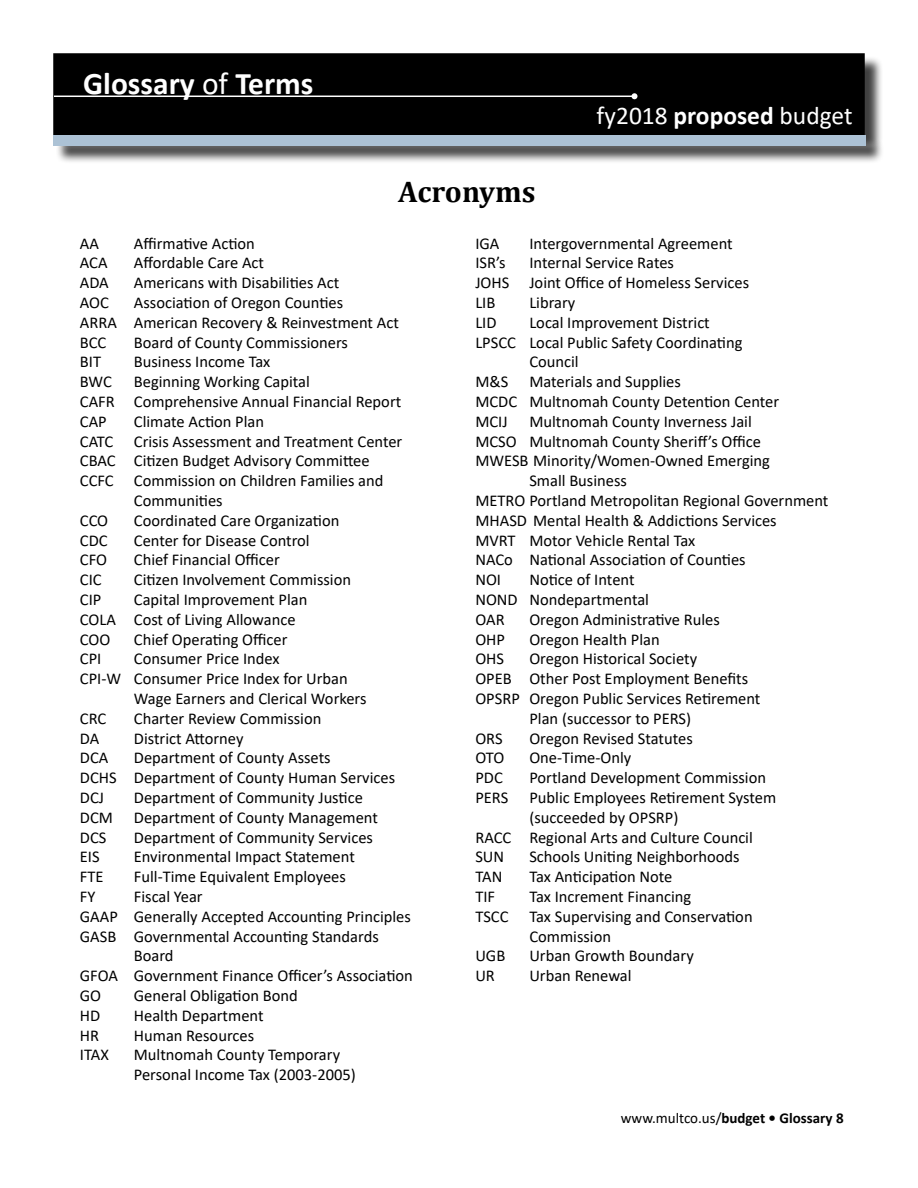
<style>
.page{position:relative;width:918px;height:1188px;background:#fff}
.page>*{position:absolute;margin:0;border:0;box-sizing:border-box;transform-origin:0 0}
.t1{font:700 31.5px "Calibri";color:#fff}
.t2{font:700 30px "Cambria";color:#000}
.t3{font:25.5px "Calibri";color:#fff}
.t4{font:16.5px/19.8px "Calibri";color:#000}
.t5{font:700 15px "Calibri";color:#000}
.s1{font-weight:400}
.s2{font-weight:700}
</style>
<div class="page">
<div style="left:54px;top:54px;width:810px;height:80px;background:#000"></div>
<div style="left:53px;top:53px;width:812px;height:82px;border:2px solid #000"></div>
<hr style="left:54px;top:96px;width:580px;height:1px;background:#fff">
<svg style="left:632px;top:93px;width:6px;height:6px"></svg>
<div style="left:56px;top:137px;width:828px;height:27px;background:#000;opacity:.75"></div>
<div style="left:53px;top:135px;width:812px;height:10px;background:#acc2d5"></div>
<h1 class="t1" style="left:83px;top:61px;width:232px">Glossary <span class="s1">of</span> Terms</h1>
<h3 class="t3" style="left:597px;top:98px;width:257px">fy2018 <span class="s2">proposed</span> budget</h3>
<h2 class="t2" style="left:398px;top:170px;width:139px">Acronyms</h2>
<p class="t4" style="left:475px;top:233px;width:26px">IGA</p>
<p class="t4" style="left:529px;top:233px;width:205px">Intergovernmental Agreement</p>
<p class="t4" style="left:475px;top:253px;width:32px">ISR’s</p>
<p class="t4" style="left:80px;top:233px;width:21px">AA</p>
<p class="t4" style="left:134px;top:233px;width:123px">Affirmative Action</p>
<p class="t4" style="left:80px;top:253px;width:29px">ACA</p>
<p class="t4" style="left:134px;top:253px;width:132px">Affordable Care Act</p>
<p class="t4" style="left:80px;top:272px;width:31px">ADA</p>
<p class="t4" style="left:134px;top:272px;width:207px">Americans with Disabilities Act</p>
<p class="t4" style="left:80px;top:292px;width:31px">AOC</p>
<p class="t4" style="left:475px;top:253px;width:275px;text-indent:54px">Internal Service Rates<br>JOHS Joint Office of Homeless Services<br>LIB</p>
<p class="t4" style="left:80px;top:292px;width:321px;text-indent:54px">Association of Oregon Counties<br>ARRA American Recovery &amp; Reinvestment Act<br>BCC</p>
<p class="t4" style="left:529px;top:292px;width:48px">Library</p>
<p class="t4" style="left:475px;top:312px;width:23px">LID</p>
<p class="t4" style="left:529px;top:312px;width:182px">Local Improvement District</p>
<p class="t4" style="left:475px;top:332px;width:269px">LPSCC Local Public Safety Coordinating</p>
<p class="t4" style="left:529px;top:352px;width:51px">Council</p>
<p class="t4" style="left:475px;top:371px;width:34px">M&amp;S</p>
<p class="t4" style="left:134px;top:332px;width:216px">Board of County Commissioners</p>
<p class="t4" style="left:80px;top:352px;width:23px">BIT</p>
<p class="t4" style="left:134px;top:352px;width:138px">Business Income Tax</p>
<p class="t4" style="left:80px;top:371px;width:34px">BWC</p>
<p class="t4" style="left:80px;top:371px;width:323px;text-indent:54px">Beginning Working Capital<br>CAFR Comprehensive Annual Financial Report<br>CAP</p>
<p class="t4" style="left:475px;top:371px;width:305px;text-indent:54px">Materials and Supplies<br>MCDC Multnomah County Detention Center<br>MCIJ</p>
<p class="t4" style="left:134px;top:411px;width:132px">Climate Action Plan</p>
<p class="t4" style="left:80px;top:431px;width:324px">CATC Crisis Assessment and Treatment Center</p>
<p class="t4" style="left:80px;top:451px;width:291px">CBAC Citizen Budget Advisory Committee</p>
<p class="t4" style="left:80px;top:470px;width:305px">CCFC Commission on Children Families and</p>
<p class="t4" style="left:134px;top:490px;width:90px">Communities</p>
<p class="t4" style="left:80px;top:510px;width:30px">CCO</p>
<p class="t4" style="left:134px;top:510px;width:207px">Coordinated Care Organization</p>
<p class="t4" style="left:80px;top:530px;width:29px">CDC</p>
<p class="t4" style="left:134px;top:530px;width:177px">Center for Disease Control</p>
<p class="t4" style="left:80px;top:550px;width:29px">CFO</p>
<p class="t4" style="left:134px;top:550px;width:148px">Chief Financial Officer</p>
<p class="t4" style="left:80px;top:569px;width:23px">CIC</p>
<p class="t4" style="left:134px;top:569px;width:219px">Citizen Involvement Commission</p>
<p class="t4" style="left:80px;top:589px;width:23px">CIP</p>
<p class="t4" style="left:529px;top:411px;width:224px">Multnomah County Inverness Jail</p>
<p class="t4" style="left:475px;top:431px;width:287px">MCSO Multnomah County Sheriff’s Office</p>
<p class="t4" style="left:475px;top:451px;width:296px">MWESB Minority/Women-Owned Emerging</p>
<p class="t4" style="left:529px;top:470px;width:99px">Small Business</p>
<p class="t4" style="left:475px;top:490px;width:355px">METRO Portland Metropolitan Regional Government</p>
<p class="t4" style="left:475px;top:510px;width:303px">MHASD Mental Health &amp; Addictions Services</p>
<p class="t4" style="left:475px;top:530px;width:222px">MVRT Motor Vehicle Rental Tax</p>
<p class="t4" style="left:475px;top:550px;width:272px">NACo National Association of Counties</p>
<p class="t4" style="left:475px;top:569px;width:27px">NOI</p>
<p class="t4" style="left:475px;top:569px;width:175px;text-indent:54px">Notice of Intent<br>NOND Nondepartmental<br>OAR</p>
<p class="t4" style="left:80px;top:589px;width:229px;text-indent:54px">Capital Improvement Plan<br>COLA Cost of Living Allowance<br>COO</p>
<p class="t4" style="left:529px;top:609px;width:192px">Oregon Administrative Rules</p>
<p class="t4" style="left:134px;top:629px;width:155px">Chief Operating Officer</p>
<p class="t4" style="left:475px;top:629px;width:31px">OHP</p>
<p class="t4" style="left:529px;top:629px;width:132px">Oregon Health Plan</p>
<p class="t4" style="left:475px;top:649px;width:30px">OHS</p>
<p class="t4" style="left:529px;top:649px;width:169px">Oregon Historical Society</p>
<p class="t4" style="left:475px;top:668px;width:274px">OPEB Other Post Employment Benefits</p>
<p class="t4" style="left:475px;top:688px;width:287px">OPSRP Oregon Public Services Retirement</p>
<p class="t4" style="left:529px;top:708px;width:163px">Plan (successor to PERS)</p>
<p class="t4" style="left:475px;top:728px;width:29px">ORS</p>
<p class="t4" style="left:529px;top:728px;width:165px">Oregon Revised Statutes</p>
<p class="t4" style="left:475px;top:748px;width:30px">OTO</p>
<p class="t4" style="left:529px;top:748px;width:103px">One-Time-Only</p>
<p class="t4" style="left:475px;top:767px;width:29px">PDC</p>
<p class="t4" style="left:529px;top:767px;width:238px">Portland Development Commission</p>
<p class="t4" style="left:475px;top:787px;width:34px">PERS</p>
<p class="t4" style="left:529px;top:787px;width:248px">Public Employees Retirement System</p>
<p class="t4" style="left:529px;top:807px;width:151px">(succeeded by OPSRP)</p>
<p class="t4" style="left:475px;top:827px;width:279px">RACC Regional Arts and Culture Council</p>
<p class="t4" style="left:475px;top:847px;width:30px">SUN</p>
<p class="t4" style="left:529px;top:847px;width:212px">Schools Uniting Neighborhoods</p>
<p class="t4" style="left:475px;top:866px;width:28px">TAN</p>
<p class="t4" style="left:529px;top:866px;width:145px">Tax Anticipation Note</p>
<p class="t4" style="left:475px;top:886px;width:21px">TIF</p>
<p class="t4" style="left:529px;top:886px;width:163px">Tax Increment Financing</p>
<p class="t4" style="left:475px;top:906px;width:35px">TSCC</p>
<p class="t4" style="left:529px;top:906px;width:225px">Tax Supervising and Conservation<br>Commission</p>
<p class="t4" style="left:475px;top:946px;width:31px">UGB</p>
<p class="t4" style="left:529px;top:946px;width:166px">Urban Growth Boundary</p>
<p class="t4" style="left:475px;top:965px;width:21px">UR</p>
<p class="t4" style="left:529px;top:965px;width:104px">Urban Renewal</p>
<p class="t4" style="left:80px;top:649px;width:23px">CPI</p>
<p class="t4" style="left:134px;top:649px;width:147px">Consumer Price Index</p>
<p class="t4" style="left:80px;top:668px;width:269px">CPI-W Consumer Price Index for Urban</p>
<p class="t4" style="left:134px;top:688px;width:234px">Wage Earners and Clerical Workers</p>
<p class="t4" style="left:80px;top:708px;width:28px">CRC</p>
<p class="t4" style="left:134px;top:708px;width:189px">Charter Review Commission</p>
<p class="t4" style="left:80px;top:728px;width:21px">DA</p>
<p class="t4" style="left:134px;top:728px;width:111px">District Attorney</p>
<p class="t4" style="left:80px;top:748px;width:30px">DCA</p>
<p class="t4" style="left:80px;top:748px;width:317px;text-indent:54px">Department of County Assets<br>DCHS Department of County Human Services<br>DCJ</p>
<p class="t4" style="left:134px;top:787px;width:231px">Department of Community Justice</p>
<p class="t4" style="left:80px;top:807px;width:35px">DCM</p>
<p class="t4" style="left:134px;top:807px;width:246px">Department of County Management</p>
<p class="t4" style="left:80px;top:827px;width:28px">DCS</p>
<p class="t4" style="left:134px;top:827px;width:241px">Department of Community Services</p>
<p class="t4" style="left:80px;top:847px;width:21px">EIS</p>
<p class="t4" style="left:134px;top:847px;width:222px">Environmental Impact Statement</p>
<p class="t4" style="left:80px;top:866px;width:25px">FTE</p>
<p class="t4" style="left:134px;top:866px;width:214px">Full-Time Equivalent Employees</p>
<p class="t4" style="left:80px;top:886px;width:17px">FY</p>
<p class="t4" style="left:134px;top:886px;width:70px">Fiscal Year</p>
<p class="t4" style="left:80px;top:906px;width:333px">GAAP Generally Accepted Accounting Principles</p>
<p class="t4" style="left:80px;top:926px;width:300px">GASB Governmental Accounting Standards</p>
<p class="t4" style="left:134px;top:946px;width:41px">Board</p>
<p class="t4" style="left:80px;top:965px;width:335px">GFOA Government Finance Officer’s Association</p>
<p class="t4" style="left:80px;top:985px;width:23px">GO</p>
<p class="t4" style="left:134px;top:985px;width:165px">General Obligation Bond</p>
<p class="t4" style="left:80px;top:1005px;width:22px">HD</p>
<p class="t4" style="left:134px;top:1005px;width:131px">Health Department</p>
<p class="t4" style="left:80px;top:1025px;width:21px">HR</p>
<p class="t4" style="left:134px;top:1025px;width:122px">Human Resources</p>
<p class="t4" style="left:80px;top:1045px;width:31px">ITAX</p>
<p class="t4" style="left:134px;top:1045px;width:223px">Multnomah County Temporary<br>Personal Income Tax (2003-2005)</p>
<p class="t5" style="left:621px;top:1107px;width:224px"><span class="s1">www.multco.us/</span>budget • Glossary 8</p>
</div>
